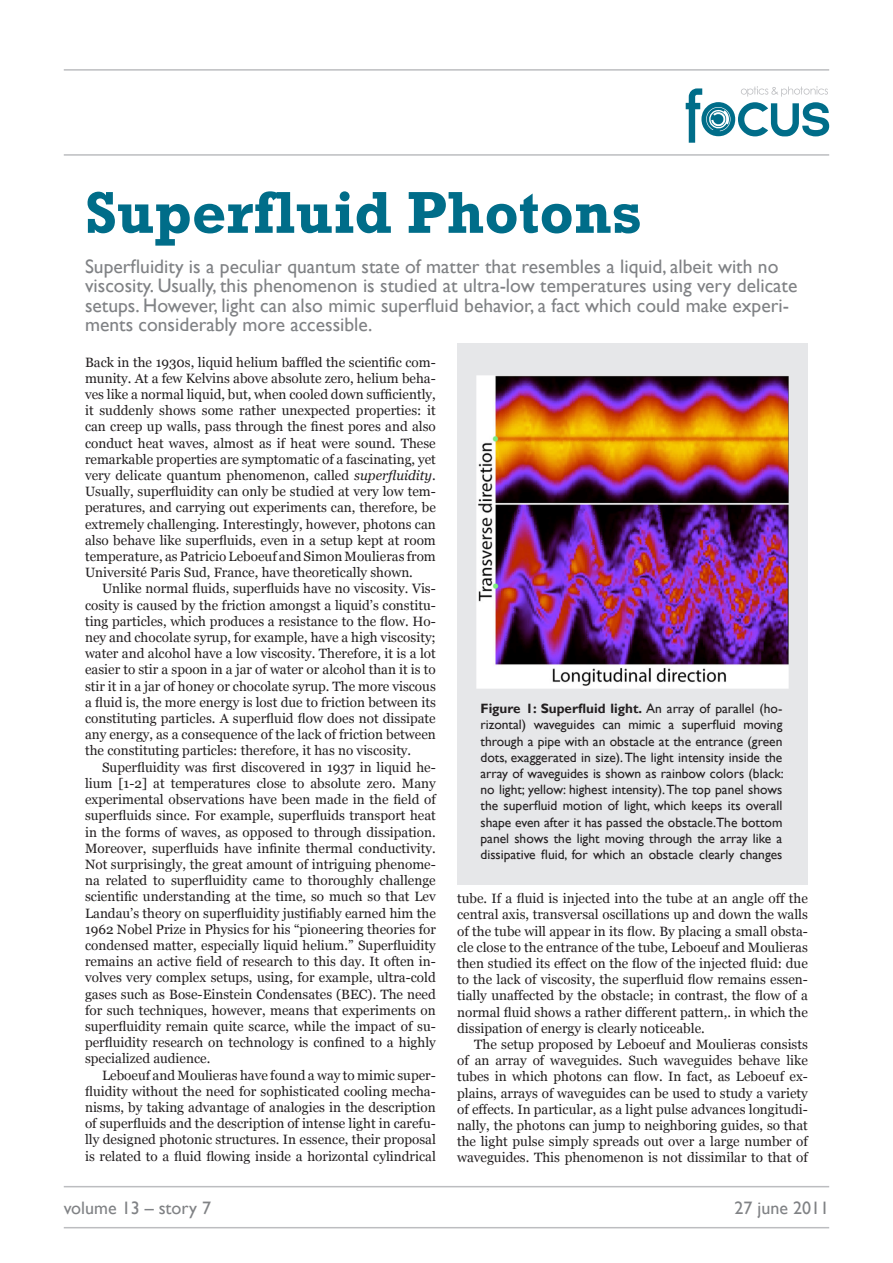
<style>
.page{position:relative;width:893px;height:1263px;background:#fff}
.page>*{position:absolute;margin:0;border:0;box-sizing:border-box;transform-origin:0 0}
.t1{font:700 60px "Rockwell";color:#006d89}
.t2{font:19.5px/19.5px "Gill Sans";color:#808285}
.t3{font:18px "Gill Sans";color:#808285}
.t4{font:13.5px/16.2px "Georgia";color:#231f20;text-align:justify}
.t5{font:13.5px/16.2px "Gill Sans";color:#231f20;text-align:justify}
.s1{font-style:italic}
.s2{font-weight:700}
</style>
<div class="page">
<svg style="left:686px;top:86px;width:143px;height:57px"></svg>
<hr style="left:64px;top:154px;width:765px;height:2px;background:#bcbdc0">
<hr style="left:64px;top:1227px;width:765px;height:1px;background:#bcbdc0">
<hr style="left:64px;top:69px;width:765px;height:2px;background:#bcbdc0">
<hr style="left:64px;top:1186px;width:765px;height:1px;background:#bcbdc0">
<div style="left:457px;top:343px;width:351px;height:541px;background:#e6e7e9"></div>
<img style="left:476px;top:376px;width:313px;height:312px">
<p class="t1" style="left:85px;top:176px;width:558px">Superfluid Photons</p>
<p class="t2" style="left:85px;top:257px;width:714px">Superfluidity is a peculiar quantum state of matter that resembles a liquid, albeit with no viscosity. Usually, this phenomenon is studied at ultra-low temperatures using very delicate setups. However, light can also mimic superfluid behavior, a fact which could make experi&shy;ments considerably more accessible.</p>
<p class="t4" style="left:85px;top:354px;width:352px">Back in the 1930s, liquid helium baffled the scientific com&shy;munity. At a few Kelvins above absolute zero, helium beha&shy;ves like a normal liquid, but, when cooled down sufficiently, it suddenly shows some rather unexpected properties: it can creep up walls, pass through the finest pores and also conduct heat waves, almost as if heat were sound. These remarkable properties are symptomatic of a fascinating, yet very delicate quantum phenomenon, called <span class="s1">superfluidity</span>.<br>Usually, superfluidity can only be studied at very low tem&shy;peratures, and carrying out experiments can, therefore, be extremely challenging. Interestingly, however, photons can also behave like superfluids, even in a setup kept at room temperature, as Patricio Leboeuf and Simon Moulieras from Université Paris Sud, France, have theoretically shown.</p>
<p class="t4" style="left:85px;top:581px;width:352px;text-indent:17px">Unlike normal fluids, superfluids have no viscosity. Vis&shy;cosity is caused by the friction amongst a liquid’s constitu&shy;ting particles, which produces a resistance to the flow. Ho&shy;ney and chocolate syrup, for example, have a high viscosity; water and alcohol have a low viscosity. Therefore, it is a lot easier to stir a spoon in a jar of water or alcohol than it is to stir it in a jar of honey or chocolate syrup. The more viscous a fluid is, the more energy is lost due to friction between its constituting particles. A superfluid flow does not dissipate any energy, as a consequence of the lack of friction between the constituting particles: therefore, it has no viscosity.</p>
<p class="t4" style="left:85px;top:759px;width:352px;text-indent:17px">Superfluidity was first discovered in 1937 in liquid he&shy;lium [1-2] at temperatures close to absolute zero. Many experimental observations have been made in the field of superfluids since. For example, superfluids transport heat in the forms of waves, as opposed to through dissipation.<br>Moreover, superfluids have infinite thermal conductivity.<br>Not surprisingly, the great amount of intriguing phenome&shy;na related to superfluidity came to thoroughly challenge scientific understanding at the time, so much so that Lev Landau’s theory on superfluidity justifiably earned him the 1962 Nobel Prize in Physics for his “pioneering theories for condensed matter, especially liquid helium.” Superfluidity remains an active field of research to this day. It often in&shy;volves very complex setups, using, for example, ultra-cold gases such as Bose-Einstein Condensates (BEC). The need for such techniques, however, means that experiments on superfluidity remain quite scarce, while the impact of su&shy;perfluidity research on technology is confined to a highly specialized audience.</p>
<p class="t4" style="left:85px;top:1067px;width:352px;text-indent:17px">Leboeuf and Moulieras have found a way to mimic super&shy;fluidity without the need for sophisticated cooling mecha&shy;nisms, by taking advantage of analogies in the description of superfluids and the description of intense light in carefu&shy;lly designed photonic structures. In essence, their proposal is related to a fluid flowing inside a horizontal cylindrical</p>
<p class="t5" style="left:480px;top:701px;width:305px"><span class="s2">Figure 1: Superfluid light.</span> An array of parallel (ho&shy;rizontal) waveguides can mimic a superfluid moving through a pipe with an obstacle at the entrance (green dots, exaggerated in size). The light intensity inside the array of waveguides is shown as rainbow colors (black: no light; yellow: highest intensity). The top panel shows the superfluid motion of light, which keeps its overall shape even after it has passed the obstacle.The bottom panel shows the light moving through the array like a dissipative fluid, for which an obstacle clearly changes</p>
<p class="t4" style="left:457px;top:891px;width:352px">tube. If a fluid is injected into the tube at an angle off the central axis, transversal oscillations up and down the walls of the tube will appear in its flow. By placing a small obsta&shy;cle close to the entrance of the tube, Leboeuf and Moulieras then studied its effect on the flow of the injected fluid: due to the lack of viscosity, the superfluid flow remains essen&shy;tially unaffected by the obstacle; in contrast, the flow of a normal fluid shows a rather different pattern,. in which the dissipation of energy is clearly noticeable.</p>
<p class="t4" style="left:457px;top:1036px;width:352px;text-indent:17px">The setup proposed by Leboeuf and Moulieras consists of an array of waveguides. Such waveguides behave like tubes in which photons can flow. In fact, as Leboeuf ex&shy;plains, arrays of waveguides can be used to study a variety of effects. In particular, as a light pulse advances longitudi&shy;nally, the photons can jump to neighboring guides, so that the light pulse simply spreads out over a large number of waveguides. This phenomenon is not dissimilar to that of</p>
<p class="t3" style="left:64px;top:1197px;width:149px">volume 13 – story 7</p>
<p class="t3" style="left:735px;top:1197px;width:96px">27 june 2011</p>
</div>
